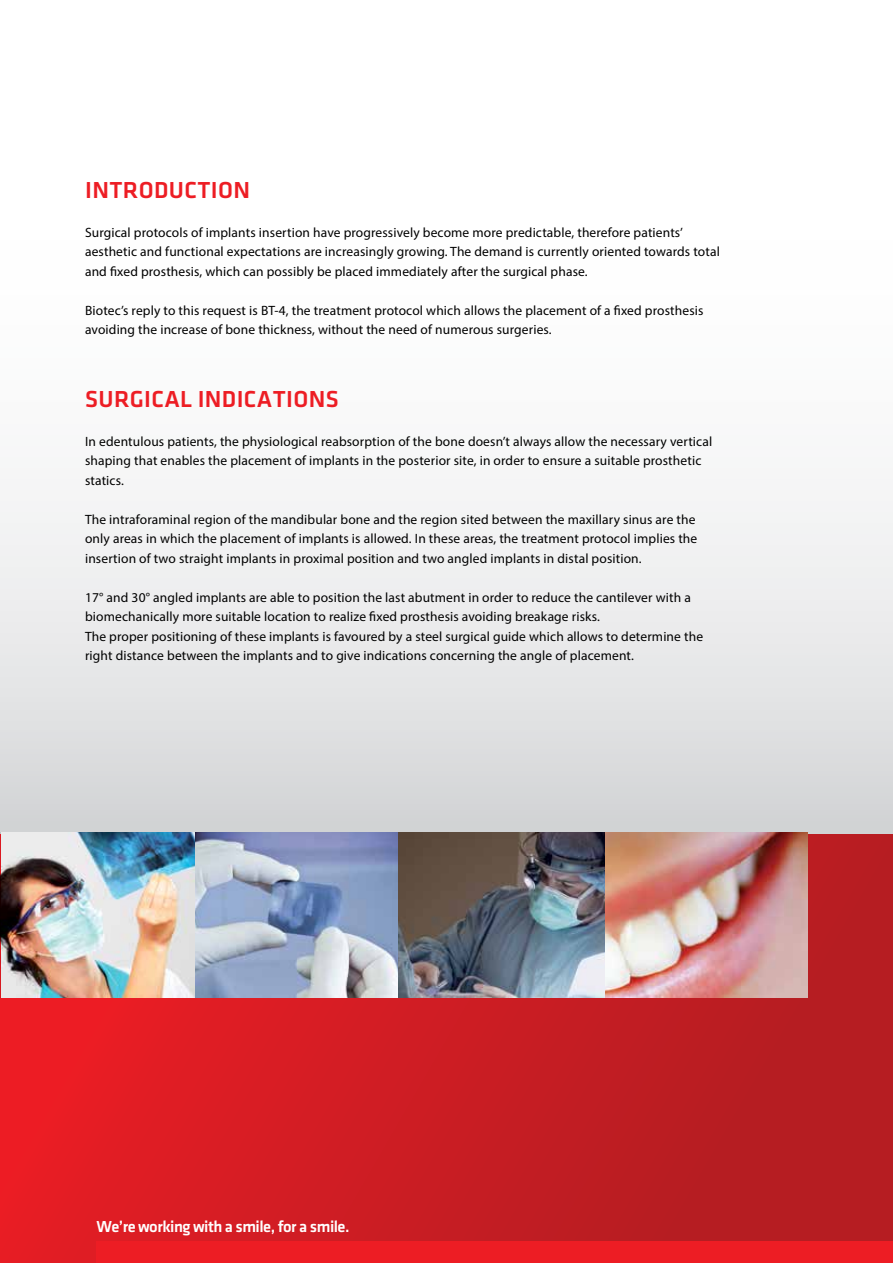
<style>
.page{position:relative;width:893px;height:1263px;background:#fff}
.page>*{position:absolute;margin:0;border:0;box-sizing:border-box;transform-origin:0 0}
.t1{font:24px "Klavika Medium TF";letter-spacing:.015em;color:#ed1d24}
.t2{font:16.5px "Klavika Medium TF";letter-spacing:-.03em;color:#fff}
.t3{font:13.5px/19.5px "Myriad Pro";letter-spacing:.01em;color:#000}
</style>
<div class="page">
<div style="left:0;top:833px;width:893px;height:430px;background:linear-gradient(to right,#ea1d25,#ae1d22)"></div>
<div style="left:0;top:0;width:893px;height:833px;background:linear-gradient(to bottom,#fff,#dedfe0)"></div>
<svg style="left:0;top:0;width:1px;height:833px"></svg>
<svg style="left:0;top:833px;width:1px;height:430px"></svg>
<div style="left:96px;top:1241px;width:797px;height:22px;background:#ed1d24"></div>
<img style="left:1px;top:832px;width:194px;height:166px">
<svg style="left:195px;top:832px;width:204px;height:166px;background:#9cabc7"></svg>
<img style="left:604px;top:832px;width:204px;height:166px">
<img style="left:399px;top:832px;width:205px;height:166px">
<h1 class="t1" style="left:85px;top:177px;width:166px">INTRODUCTION</h1>
<p class="t3" style="left:85px;top:222px;width:636px">Surgical protocols of implants insertion have progressively become more predictable, therefore patients’ aesthetic and functional expectations are increasingly growing. The demand is currently oriented towards total and fixed prosthesis, which can possibly be placed immediately after the surgical phase.</p>
<p class="t3" style="left:85px;top:300px;width:620px">Biotec’s reply to this request is BT-4, the treatment protocol which allows the placement of a fixed prosthesis avoiding the increase of bone thickness, without the need of numerous surgeries.</p>
<h1 class="t1" style="left:85px;top:386px;width:255px">SURGICAL INDICATIONS</h1>
<p class="t3" style="left:85px;top:431px;width:629px">In edentulous patients, the physiological reabsorption of the bone doesn’t always allow the necessary vertical shaping that enables the placement of implants in the posterior site, in order to ensure a suitable prosthetic statics.</p>
<p class="t3" style="left:85px;top:509px;width:614px">The intraforaminal region of the mandibular bone and the region sited between the maxillary sinus are the only areas in which the placement of implants is allowed. In these areas, the treatment protocol implies the insertion of two straight implants in proximal position and two angled implants in distal position.</p>
<p class="t3" style="left:85px;top:587px;width:620px">17° and 30° angled implants are able to position the last abutment in order to reduce the cantilever with a biomechanically more suitable location to realize fixed prosthesis avoiding breakage risks.<br>The proper positioning of these implants is favoured by a steel surgical guide which allows to determine the right distance between the implants and to give indications concerning the angle of placement.</p>
<p class="t2" style="left:96px;top:1218px;width:255px">We’re working with a smile, for a smile.</p>
</div>
